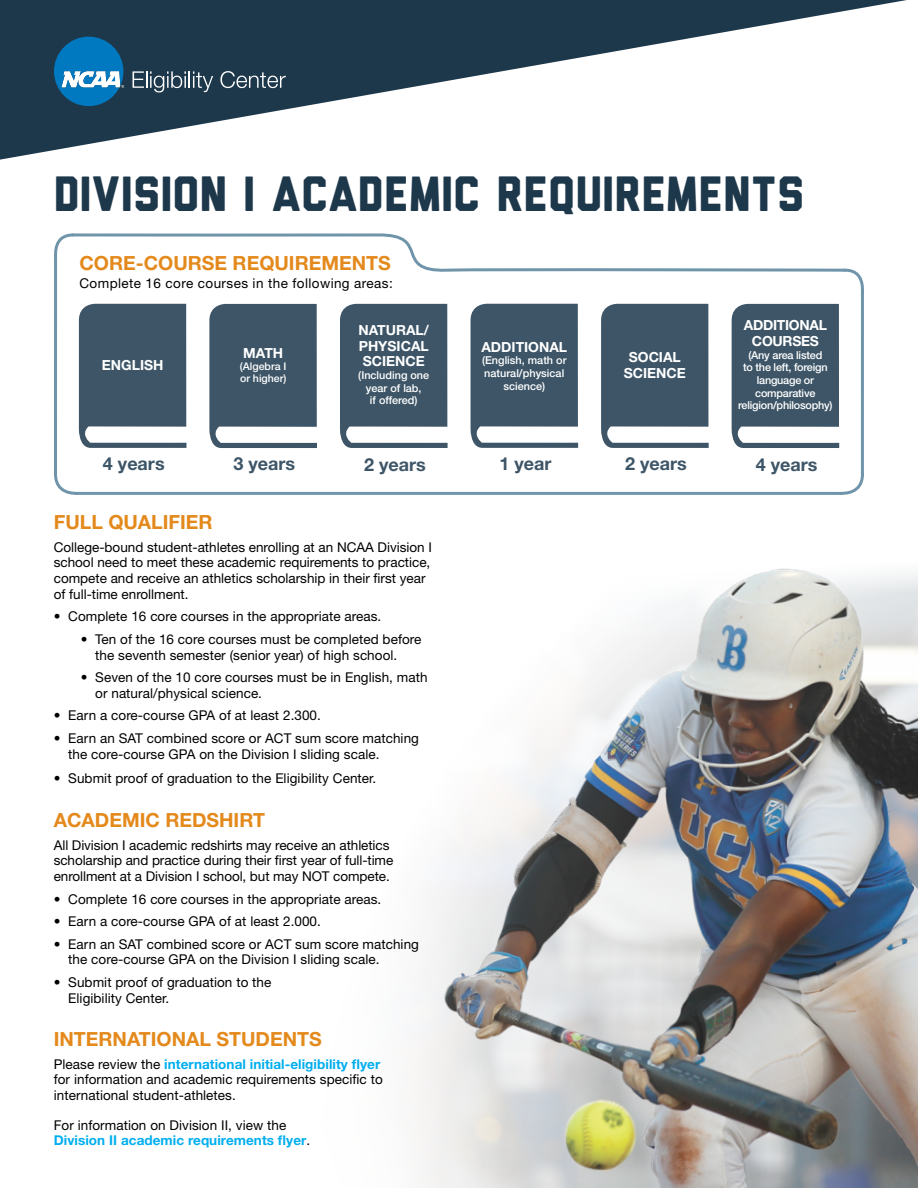
<style>
.page{position:relative;width:918px;height:1188px;background:#fff}
.page>*{position:absolute;margin:0;border:0;box-sizing:border-box;transform-origin:0 0}
.t1{font:49.5px "Liberator";letter-spacing:-.005em;color:#1e384b}
.t2{font:700 19.5px "Helvetica Neue LT Std";color:#e4891b}
.t3{font:700 18px "Helvetica Neue LT Std";color:#3d5567}
.t4{font:700 13.95px/15.5px "Helvetica Neue LT Std";color:#fff;text-align:justify}
.t5{font:700 13.95px/15.5px "Helvetica Neue LT Std";letter-spacing:-.02em;color:#fff;text-align:center}
.t6{font:13.5px/15.8px "Helvetica Neue LT Std";letter-spacing:.005em;color:#000}
.t7{font:13.5px "Helvetica Neue LT Std";letter-spacing:.03em;color:#000}
.t8{font:500 10.8px/12.8px "Helvetica Neue LT Std";color:#fff;text-align:center}
.t9{font:500 10.8px/12.8px "Helvetica Neue LT Std";letter-spacing:-.02em;color:#fff;text-align:center}
.t10{font:500 10.5px/12.3px "Helvetica Neue LT Std";color:#fff}
.s1{font-weight:700;color:#00aeef}
</style>
<div class="page">
<img style="left:569px;top:619px;width:349px;height:569px">
<svg style="left:655px;top:568px;width:263px;height:51px"></svg>
<svg style="left:413px;top:715px;width:156px;height:473px"></svg>
<svg style="left:0;top:0;width:907px;height:160px"></svg>
<svg style="left:133px;top:71px;width:80px;height:21px;background:#536775"></svg>
<svg style="left:220px;top:71px;width:66px;height:17px"></svg>
<svg style="left:54px;top:37px;width:70px;height:69px;background:#297cae"></svg>
<svg style="left:80px;top:303px;width:781px;height:189px"></svg>
<svg style="left:78px;top:303px;width:108px;height:145px;background:#576c7b"></svg>
<svg style="left:208px;top:304px;width:109px;height:144px;background:#556a79"></svg>
<svg style="left:339px;top:303px;width:109px;height:145px;background:#566b7a"></svg>
<svg style="left:600px;top:303px;width:109px;height:145px;background:#566b7a"></svg>
<svg style="left:730px;top:304px;width:109px;height:144px;background:#556a79"></svg>
<svg style="left:469px;top:303px;width:109px;height:145px;background:#566b7a"></svg>
<hr style="left:54px;top:257px;width:3px;height:217px;background:#7094aa">
<hr style="left:861px;top:292px;width:3px;height:182px;background:#7094aa">
<hr style="left:77px;top:492px;width:764px;height:3px;background:#7094aa">
<svg style="left:54px;top:474px;width:26px;height:21px"></svg>
<svg style="left:54px;top:233px;width:810px;height:61px"></svg>
<svg style="left:838px;top:471px;width:26px;height:24px"></svg>
<h1 class="t1" style="left:54px;top:176px;width:753px">DIVISION I ACADEMIC REQUIREMENTS</h1>
<h2 class="t2" style="left:80px;top:251px;width:313px">CORE-COURSE REQUIREMENTS</h2>
<p class="t7" style="left:80px;top:275px;width:315px">Complete 16 core courses in the following areas:</p>
<p class="t4" style="left:102px;top:357px;width:63px">ENGLISH</p>
<h3 class="t3" style="left:103px;top:453px;width:63px">4 years</h3>
<p class="t4" style="left:243px;top:345px;width:41px">MATH</p>
<p class="t10" style="left:240px;top:360px;width:48px">(Algebra I or higher)</p>
<h3 class="t3" style="left:234px;top:453px;width:63px">3 years</h3>
<p class="t4" style="left:358px;top:322px;width:72px">NATURAL/ PHYSICAL SCIENCE</p>
<p class="t8" style="left:358px;top:369px;width:72px">(Including one year of lab,<br>if offered)</p>
<h3 class="t3" style="left:364px;top:453px;width:63px">2 years</h3>
<h2 class="t2" style="left:54px;top:510px;width:160px">FULL QUALIFIER</h2>
<p class="t6" style="left:54px;top:539px;width:380px">College-bound student-athletes enrolling at an NCAA Division I school need to meet these academic requirements to practice, compete and receive an athletics scholarship in their first year of full-time enrollment.</p>
<p class="t6" style="left:54px;top:609px;width:329px">• Complete 16 core courses in the appropriate areas.</p>
<p class="t6" style="left:95px;top:631px;width:328px;text-indent:-14px">• Ten of the 16 core courses must be completed before the seventh semester (senior year) of high school.</p>
<p class="t6" style="left:95px;top:669px;width:334px;text-indent:-14px">• Seven of the 10 core courses must be in English, math or natural/physical science.</p>
<p class="t6" style="left:54px;top:708px;width:269px">• Earn a core-course GPA of at least 2.300.</p>
<p class="t6" style="left:68px;top:730px;width:352px;text-indent:-14px">• Earn an SAT combined score or ACT sum score matching the core-course GPA on the Division I sliding scale.</p>
<p class="t6" style="left:54px;top:771px;width:324px">• Submit proof of graduation to the Eligibility Center.</p>
<h2 class="t2" style="left:54px;top:808px;width:213px">ACADEMIC REDSHIRT</h2>
<p class="t6" style="left:54px;top:837px;width:341px">All Division I academic redshirts may receive an athletics scholarship and practice during their first year of full-time enrollment at a Division I school, but may NOT compete.</p>
<p class="t6" style="left:54px;top:891px;width:329px">• Complete 16 core courses in the appropriate areas.</p>
<p class="t6" style="left:54px;top:913px;width:269px">• Earn a core-course GPA of at least 2.000.</p>
<p class="t6" style="left:68px;top:936px;width:352px;text-indent:-14px">• Earn an SAT combined score or ACT sum score matching the core-course GPA on the Division I sliding scale.</p>
<p class="t6" style="left:68px;top:974px;width:205px;text-indent:-14px">• Submit proof of graduation to the<br>Eligibility Center.</p>
<h2 class="t2" style="left:54px;top:1027px;width:269px">INTERNATIONAL STUDENTS</h2>
<p class="t6" style="left:54px;top:1056px;width:331px">Please review the <span class="s1">international initial-eligibility flyer </span>for information and academic requirements specific to international student-athletes.</p>
<p class="t6" style="left:54px;top:1117px;width:258px">For information on Division II, view the<br><span class="s1">Division II academic requirements flyer</span>.</p>
<p class="t4" style="left:481px;top:339px;width:87px">ADDITIONAL</p>
<p class="t8" style="left:482px;top:354px;width:86px">(English, math or natural/physical science)</p>
<h3 class="t3" style="left:499px;top:453px;width:54px">1 year</h3>
<p class="t4" style="left:624px;top:349px;width:64px;text-align:center">SOCIAL<br>SCIENCE</p>
<h3 class="t3" style="left:625px;top:453px;width:63px">2 years</h3>
<p class="t5" style="left:744px;top:317px;width:85px">ADDITIONAL<br>COURSES</p>
<p class="t9" style="left:738px;top:348px;width:96px">(Any area listed<br>to the left, foreign language or comparative religion/philosophy)</p>
<h3 class="t3" style="left:756px;top:453px;width:63px">4 years</h3>
</div>
